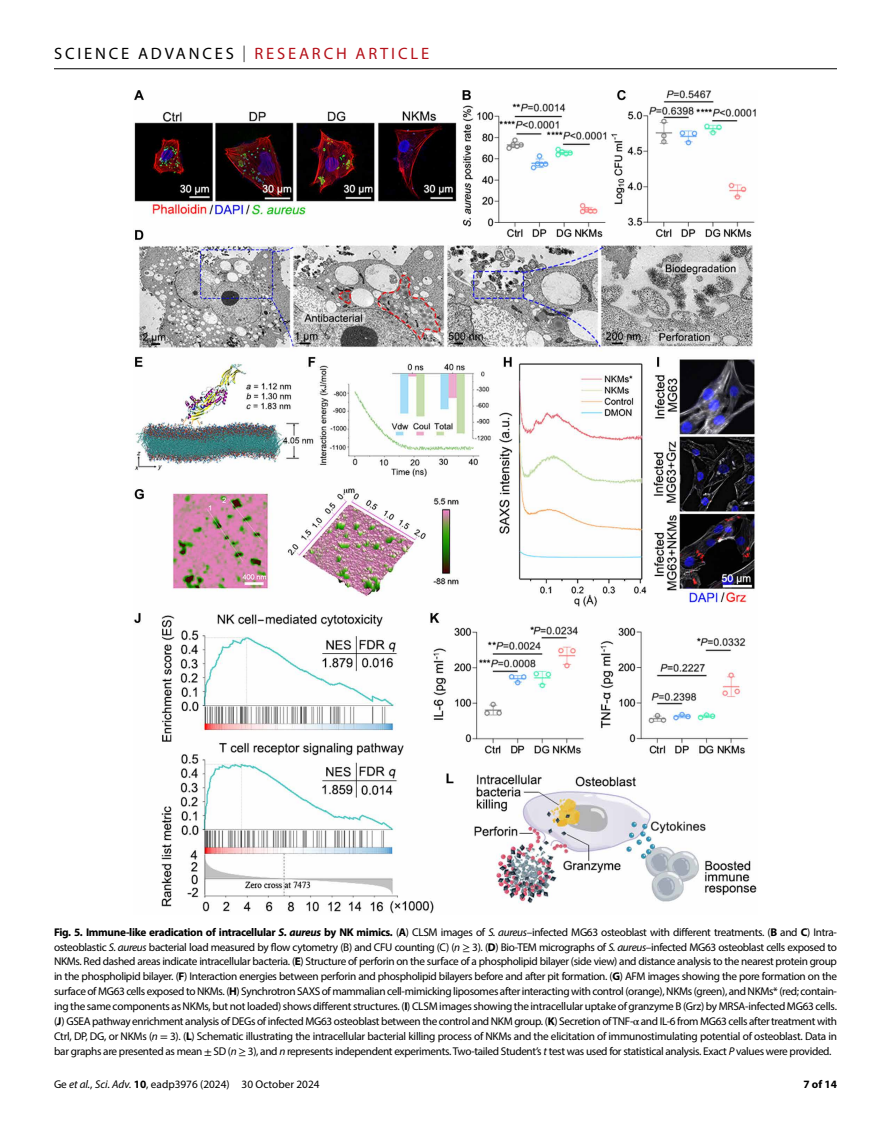
<style>
.page{position:relative;width:891px;height:1134px;background:#fff}
.page>*{position:absolute;margin:0;border:0;box-sizing:border-box;transform-origin:0 0}
.t1{font:16.5px "Myriad Pro";letter-spacing:.17em;color:#000}
.t2{font:11.25px/15px "Myriad Pro";letter-spacing:-.03em;color:#000;text-align:justify}
.t3{font:11.25px "Myriad Pro";color:#000}
.t4{font:700 11.25px "Myriad Pro";color:#000}
.s1{font-weight:300}
.s2{color:#b5121b}
.s3{font-weight:700}
.s4{font-weight:700;font-style:italic}
.s5{font-style:italic}
.s6{font-family:"STIX"}
</style>
<div class="page">
<hr style="left:54px;top:68px;width:783px;height:1px;background:#000">
<img style="left:134px;top:90px;width:623px;height:824px">
<h1 class="t1" style="left:54px;top:44px;width:376px">Science Adva nces <span class="s1">|</span> <span class="s2">Resear ch Ar ticle</span></h1>
<p class="t2" style="left:54px;top:924px;width:785px"><span class="s3">Fig. 5. Immune-like eradication of intracellular</span> <span class="s4">S. aureus</span> <span class="s3">by NK mimics.</span> (<span class="s3">A</span>) CLSM images of <span class="s5">S. aureus</span>–infected MG63 osteoblast with different treatments. (<span class="s3">B</span> and <span class="s3">C</span>) I ntra&shy;osteoblastic <span class="s5">S. aureus</span> bacterial load measured by flow cytometry (B) and CFU counting (C) (<span class="s5">n</span> <span class="s6">≥</span> 3). (<span class="s3">D</span>) Bio--TEM micrographs of <span class="s5">S. aureus</span>–infected MG63 osteoblast cells exposed to NKMs. Red dashed areas indicate intracellular bacteria. (<span class="s3">E</span>) Structure of perforin on the surface of a phospholipid bilayer (side view) and distance analysis to the nearest protein group in the phospholipid bilayer. (<span class="s3">F</span>) I nteraction energies between perforin and phospholipid bilayers before and after pit formation. (<span class="s3">G</span>) AFM images showing the pore formation on the surface of MG63 cells exposed to NKMs. (<span class="s3">H</span>) Synchrotron SAXS of mammalian cell-mimicking liposomes after interacting with control (orange), NKMs (green), and NKMs* (red; contain&shy;ing the same components as NKMs, but not loaded) shows different structures. (<span class="s3">I</span>) CLSM images showing the intracellular uptake of granzyme B (Grz) by MRSA-infected MG63 cells. (<span class="s3">J</span>) GSEA pathway enrichment analysis of DEGs of infected MG63 osteoblast between the control and NKM group. (<span class="s3">K</span>) Secretion of TN F-<span class="s6">α</span> and IL-6 from MG63 cells after treatment with Ctrl, DP, DG, or NKMs (<span class="s5">n</span> <span class="s6">=</span> 3). (<span class="s3">L</span>) Schematic illustrating the intracellular bacterial killing process of NKMs and the elicitation of immunostimulating potential of osteoblast. Data in bar graphs are presented as mean <span class="s6">±</span> SD (<span class="s5">n</span> <span class="s6">≥</span> 3), and <span class="s5">n</span> represents independent experiments. Two-tailed Student’s <span class="s5">t</span> test was used for statistical analysis. Exact <span class="s5">P</span> values were provided.</p>
<p class="t3" style="left:54px;top:1077px;width:267px">Ge <span class="s5">et al.</span>, <span class="s5">Sci. Adv.</span> <span class="s3">10</span>, eadp3976 (2024) 30 October 2024</p>
<p class="t4" style="left:803px;top:1076px;width:35px">7 of 14</p>
</div>
